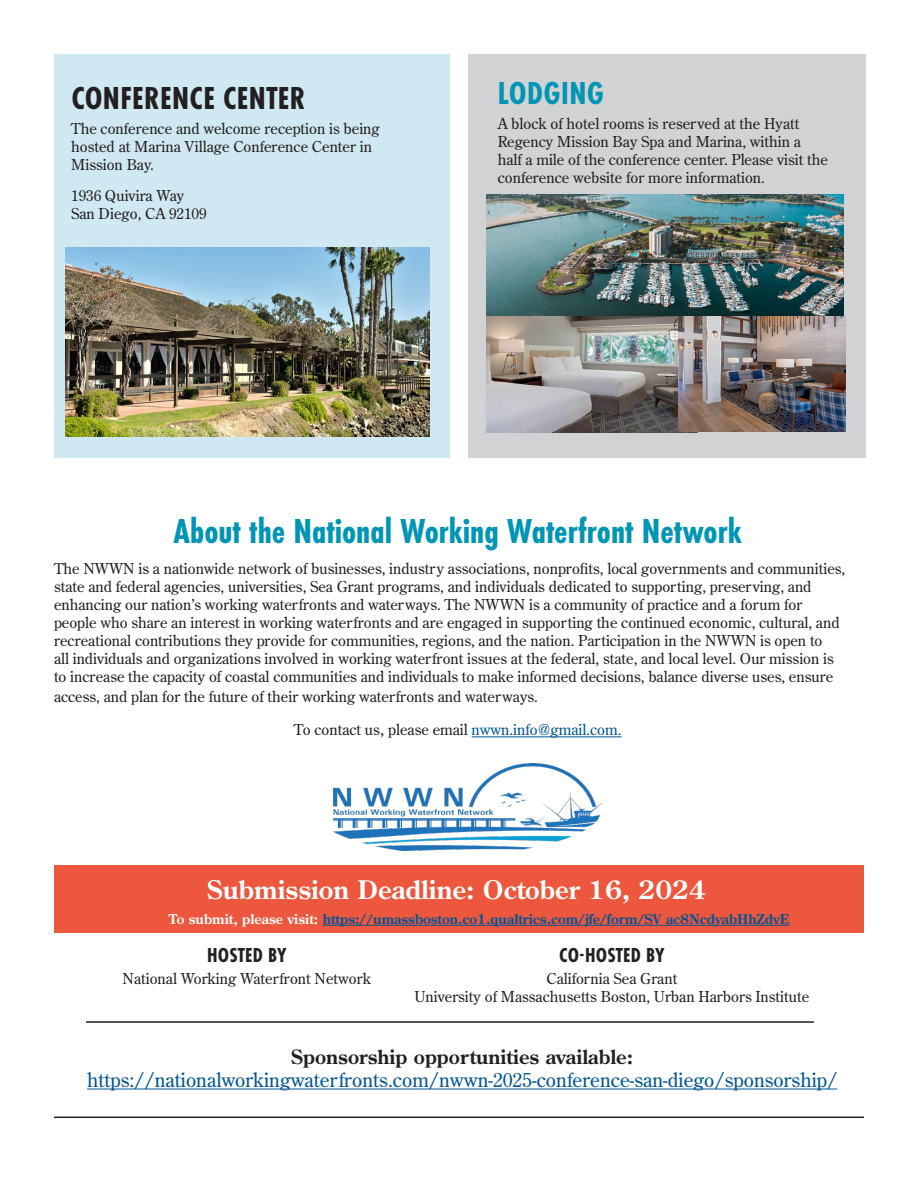
<style>
.page{position:relative;width:918px;height:1188px;background:#fff}
.page>*{position:absolute;margin:0;border:0;box-sizing:border-box;transform-origin:0 0}
.t1{font:700 36px "Futura PT Cond";color:#0095b4}
.t2{font:700 33px "Futura PT Cond";letter-spacing:.01em;color:#231f20}
.t3{font:700 33px "Futura PT Cond";letter-spacing:.01em;color:#0095b4}
.body_copy{font:700 25.5px "Century Old Style Std";color:#fff}
.sub_Header{font:700 21px "Futura PT Cond";letter-spacing:.01em;color:#231f20}
.t4{font:19.5px "Century Old Style Std";color:#005595}
.t5{font:700 19.5px "Century Old Style Std";color:#231f20}
.body_copy-2{font:15px/18px "Century Old Style Std";color:#231f20}
.body_copy-3{font:700 13.5px "Century Old Style Std";color:#005595}
.s1{font-size:16.5px}
.s2{color:#005595}
.s3{color:#fff}
</style>
<div class="page">
<div style="left:54px;top:54px;width:396px;height:403px;background:#cfe8f1"></div>
<div style="left:54px;top:865px;width:810px;height:68px;background:#ec573d"></div>
<hr style="left:87px;top:1089px;width:750px;height:1px;background:#005595">
<hr style="left:54px;top:1117px;width:810px;height:1px;background:#231f20">
<img style="left:66px;top:247px;width:364px;height:190px">
<div style="left:468px;top:54px;width:398px;height:403px;background:#d1d2d4"></div>
<img style="left:486px;top:195px;width:357px;height:122px">
<img style="left:486px;top:316px;width:211px;height:116px">
<img style="left:679px;top:317px;width:166px;height:115px">
<hr style="left:86px;top:1021px;width:728px;height:2px;background:#231f20">
<hr style="left:472px;top:736px;width:150px;height:1px;background:#005595">
<img style="left:334px;top:764px;width:268px;height:86px">
<hr style="left:323px;top:925px;width:466px;height:1px;background:#005595">
<p class="t2" style="left:71px;top:79px;width:236px">CONFERENCE CENTER</p>
<p class="body_copy-2" style="left:71px;top:119px;width:310px">The conference and welcome reception is being hosted at Marina Village Conference Center in<br>Mission Bay.</p>
<p class="body_copy-2" style="left:71px;top:187px;width:137px">1936 Quivira Way<br>San Diego, CA 92109</p>
<p class="t3" style="left:498px;top:74px;width:108px">LODGING</p>
<p class="body_copy-2" style="left:498px;top:114px;width:332px">A block of hotel rooms is reserved at the Hyatt Regency Mission Bay Spa and Marina, within a half a mile of the conference center. Please visit the conference website for more information.</p>
<p class="t1" style="left:174px;top:510px;width:570px">About the National Working Waterfront Network</p>
<p class="body_copy-2" style="left:54px;top:560px;width:793px">The NWWN is a nationwide network of businesses, industry associations, nonprofits, local governments and communities, state and federal agencies, universities, Sea Grant programs, and individuals dedicated to supporting, preserving, and enhancing our nation’s working waterfronts and waterways. The NWWN is a community of practice and a forum for people who share an interest in working waterfronts and are engaged in supporting the continued economic, cultural, and recreational contributions they provide for communities, regions, and the nation. Participation in the NWWN is open to<br>all individuals and organizations involved in working waterfront issues at the federal, state, and local level. Our mission is to increase the capacity of coastal communities and individuals to make informed decisions, balance diverse uses, ensure</p>
<p class="body_copy-2" style="left:54px;top:687px;width:485px">access, and plan for the future of their working waterfronts and waterways.</p>
<p class="body_copy-2" style="left:294px;top:721px;width:329px">To contact us<span class="s1">,</span> please email <span class="s2">nwwn.info@gmail.com.</span></p>
<p class="body_copy" style="left:207px;top:872px;width:500px">Submission Deadline: October 16, 2024</p>
<p class="body_copy-3" style="left:169px;top:910px;width:622px"><span class="s3">To submit, please visit:</span> https://umassboston.co1.qualtrics.com/jfe/form/SV ac8NcdyabHhZdvE</p>
<p class="sub_Header" style="left:207px;top:942px;width:81px">HOSTED BY</p>
<p class="body_copy-2" style="left:123px;top:969px;width:250px">National Working Waterfront Network</p>
<p class="sub_Header" style="left:559px;top:942px;width:107px">CO-HOSTED BY</p>
<p class="body_copy-2" style="left:414px;top:969px;width:396px;text-align:center">California Sea Grant<br>University of Massachusetts Boston, Urban Harbors Institute</p>
<p class="t5" style="left:291px;top:1044px;width:343px">Sponsorship opportunities available:</p>
<p class="t4" style="left:87px;top:1067px;width:752px">https://nationalworkingwaterfronts.com/nwwn-2025-conference-san-diego/sponsorship/</p>
</div>
